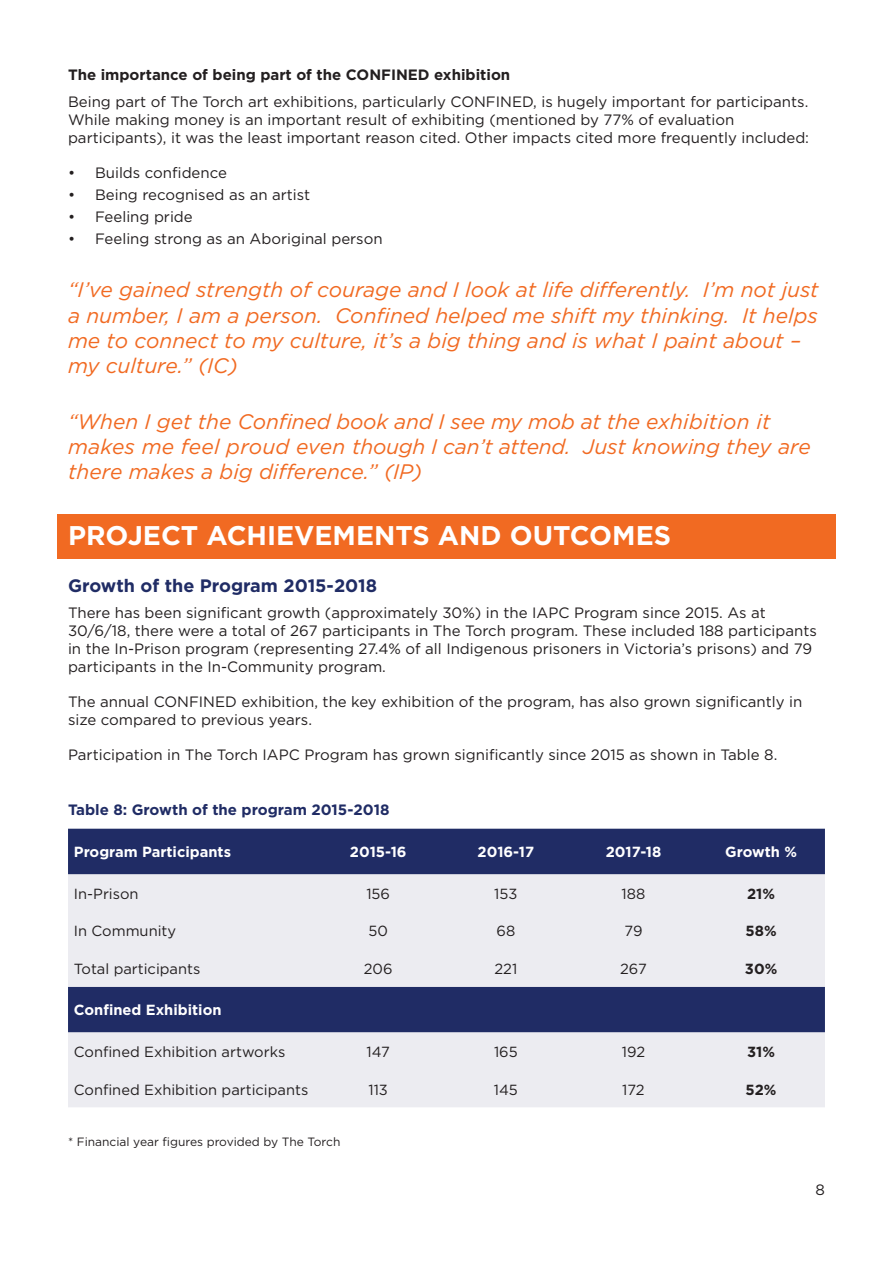
<style>
.page{position:relative;width:893px;height:1263px;background:#fff}
.page>*{position:absolute;margin:0;border:0;box-sizing:border-box;transform-origin:0 0}
.t1{font:700 27px "Gotham";color:#fff}
.t2{font:italic 21px/25.2px "Gotham";color:#f16a22}
.t3{font:700 18px "Gotham";color:#202c65}
.t4{font:15px/18px "Gotham";color:#231f20}
.t5{font:700 15px "Gotham";color:#231f20}
.t6{font:700 15px "Gotham";color:#202c65}
.t7{font:14.7px "Gotham";color:#231f20}
.t8{font:700 14.7px "Gotham";color:#fff}
.t9{font:700 14.7px "Gotham";color:#231f20}
.t10{font:12px "Gotham";color:#231f20}
</style>
<div class="page">
<div style="left:68px;top:829px;width:757px;height:45px;background:#202c65"></div>
<svg style="left:68px;top:874px;width:757px;height:233px;background:#c4c6d5"></svg>
<div style="left:57px;top:515px;width:779px;height:44px;background:#f16a22"></div>
<p class="t5" style="left:68px;top:65px;width:444px">The importance of being part of the CONFINED exhibition</p>
<p class="t4" style="left:68px;top:92px;width:743px">Being part of The Torch art exhibitions, particularly CONFINED, is hugely important for participants.<br>While making money is an important result of exhibiting (mentioned by 77% of evaluation participants), it was the least important reason cited. Other impacts cited more frequently included:</p>
<p class="t4" style="left:68px;top:163px;width:160px">• Builds confidence</p>
<p class="t4" style="left:68px;top:185px;width:244px">• Being recognised as an artist</p>
<p class="t4" style="left:68px;top:207px;width:126px">• Feeling pride</p>
<p class="t4" style="left:68px;top:230px;width:316px">• Feeling strong as an Aboriginal person</p>
<h2 class="t2" style="left:68px;top:277px;width:752px">“I’ve gained strength of courage and I look at life differently. I’m not just a number, I am a person. Confined helped me shift my thinking. It helps me to connect to my culture, it’s a big thing and is what I paint about – my culture.” (IC)</h2>
<h2 class="t2" style="left:68px;top:408px;width:744px">“When I get the Confined book and I see my mob at the exhibition it makes me feel proud even though I can’t attend. Just knowing they are there makes a big difference.” (IP)</h2>
<h1 class="t1" style="left:68px;top:517px;width:604px">PROJECT ACHIEVEMENTS AND OUTCOMES</h1>
<p class="t3" style="left:68px;top:573px;width:311px">Growth of the Program 2015-2018</p>
<p class="t4" style="left:68px;top:604px;width:750px">There has been significant growth (approximately 30%) in the IAPC Program since 2015. As at 30/6/18, there were a total of 267 participants in The Torch program. These included 188 participants in the In-Prison program (representing 27.4% of all Indigenous prisoners in Victoria’s prisons) and 79 participants in the In-Community program.</p>
<p class="t4" style="left:68px;top:693px;width:736px">The annual CONFINED exhibition, the key exhibition of the program, has also grown significantly in size compared to previous years.</p>
<p class="t4" style="left:68px;top:746px;width:711px">Participation in The Torch IAPC Program has grown significantly since 2015 as shown in Table 8.</p>
<p class="t6" style="left:68px;top:799px;width:323px">Table 8: Growth of the program 2015-2018</p>
<p class="t8" style="left:74px;top:842px;width:159px">Program Participants</p>
<p class="t8" style="left:350px;top:842px;width:58px">2015-16</p>
<p class="t8" style="left:478px;top:842px;width:58px">2016-17</p>
<p class="t8" style="left:606px;top:842px;width:57px">2017-18</p>
<p class="t8" style="left:725px;top:842px;width:73px">Growth %</p>
<p class="t7" style="left:74px;top:884px;width:66px">In-Prison</p>
<p class="t7" style="left:366px;top:884px;width:25px">156</p>
<p class="t7" style="left:494px;top:884px;width:25px">153</p>
<p class="t7" style="left:622px;top:884px;width:25px">188</p>
<p class="t9" style="left:747px;top:884px;width:29px">21%</p>
<p class="t7" style="left:74px;top:922px;width:104px">In Community</p>
<p class="t7" style="left:368px;top:922px;width:21px">50</p>
<p class="t7" style="left:496px;top:922px;width:20px">68</p>
<p class="t7" style="left:624px;top:922px;width:20px">79</p>
<p class="t9" style="left:746px;top:921px;width:33px">58%</p>
<p class="t7" style="left:74px;top:959px;width:128px">Total participants</p>
<p class="t7" style="left:364px;top:959px;width:30px">206</p>
<p class="t7" style="left:494px;top:959px;width:24px">221</p>
<p class="t7" style="left:620px;top:959px;width:28px">267</p>
<p class="t9" style="left:745px;top:959px;width:34px">30%</p>
<p class="t8" style="left:74px;top:1000px;width:149px">Confined Exhibition</p>
<p class="t7" style="left:74px;top:1042px;width:213px">Confined Exhibition artworks</p>
<p class="t7" style="left:367px;top:1042px;width:25px">147</p>
<p class="t7" style="left:494px;top:1042px;width:25px">165</p>
<p class="t7" style="left:622px;top:1042px;width:25px">192</p>
<p class="t9" style="left:747px;top:1042px;width:29px">31%</p>
<p class="t7" style="left:74px;top:1080px;width:236px">Confined Exhibition participants</p>
<p class="t7" style="left:368px;top:1080px;width:21px">113</p>
<p class="t7" style="left:494px;top:1080px;width:26px">145</p>
<p class="t7" style="left:622px;top:1080px;width:24px">172</p>
<p class="t9" style="left:746px;top:1079px;width:32px">52%</p>
<p class="t10" style="left:68px;top:1134px;width:274px">* Financial year figures provided by The Torch</p>
<p class="t4" style="left:815px;top:1180px;width:11px">8</p>
</div>
